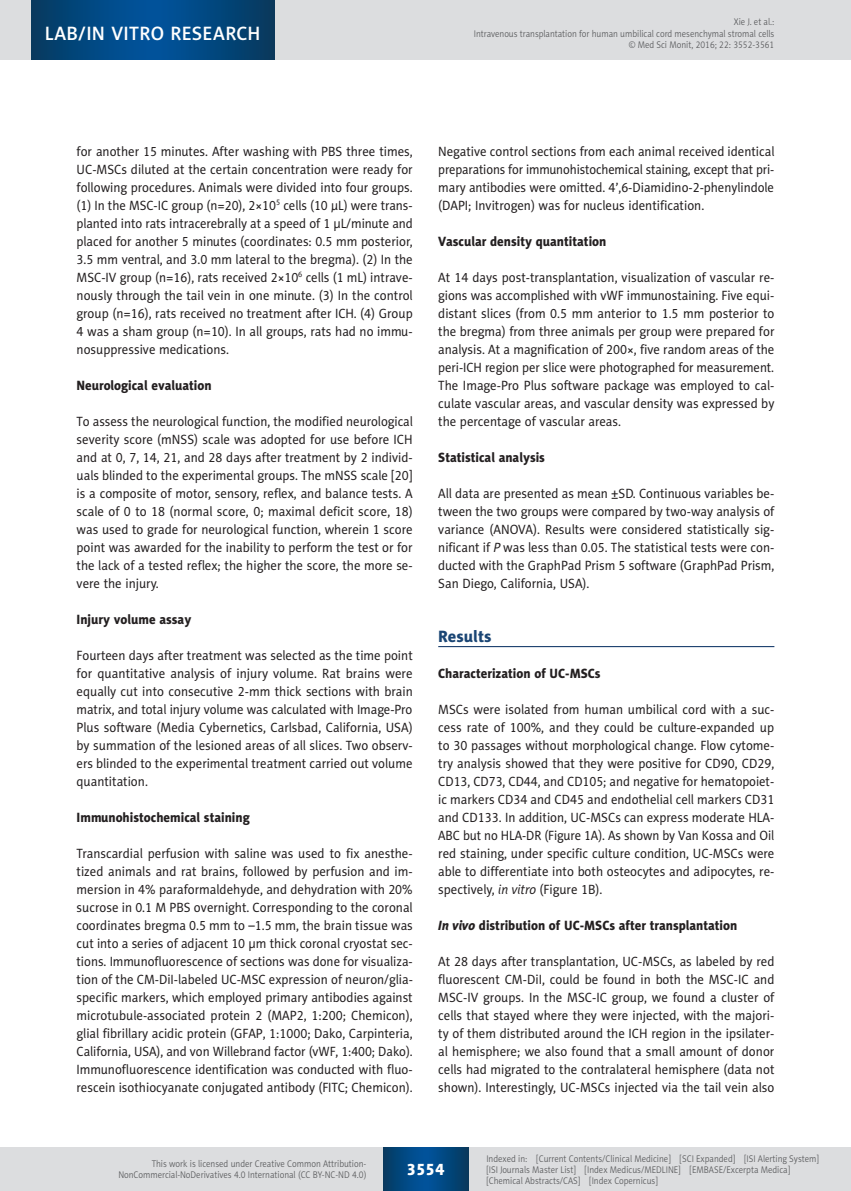
<style>
.page{position:relative;width:851px;height:1191px;background:#fff}
.page>*{position:absolute;margin:0;border:0;box-sizing:border-box;transform-origin:0 0}
.t1{font:19.5px "Naomi Sans EFN Medium";letter-spacing:.015em;color:#fff}
.MSM_Headline_1{font:16.5px "Naomi Sans EFN Heavy";color:#1a4574}
.t2{font:16.5px "Naomi Sans EFN Heavy";color:#fff}
.MSM_Body{font:13.5px/18px "Naomi Sans EFN";color:#231f20;text-align:justify;scale:.95 1}
.MSM_Body-2{font:13.5px/18px "Naomi Sans EFN";color:#231f20;text-align:justify;scale:.94 1}
.MSM_Headline_2{font:13.5px "Naomi Sans EFN Heavy";color:#231f20;scale:.95 1}
.MSM_pagina_sygnatura{font:9.75px/11.2px "Naomi Sans EFN Light";color:#57585a;scale:.9 1}
.MSM_pagina_zywa{font:9.75px/11.2px "Naomi Sans EFN Light";color:#57585a;text-align:right;scale:.9 1}
.s1{font-style:italic}
</style>
<div class="page">
<hr style="left:438px;top:646px;width:336px;height:1px;background:#00295c">
<div style="left:0;top:1148px;width:850px;height:43px;background:#dcdddf"></div>
<svg style="left:383px;top:1147px;width:85px;height:43px;background:#02477e"></svg>
<div style="left:0;top:0;width:850px;height:60px;background:#dcdddf"></div>
<hr style="left:850px;top:0;width:1px;height:60px;background:#dcdddf">
<svg style="left:32px;top:0;width:242px;height:60px;background:#02477f"></svg>
<h1 class="t1" style="left:45px;top:22px;width:217px">LAB/IN VITRO RESEARCH</h1>
<p class="MSM_pagina_zywa" style="left:474px;top:16px;width:335px">Xie J. et al.:<br>Intravenous transplantation for human umbilical cord mesenchymal stromal cells</p>
<p class="MSM_pagina_sygnatura" style="left:628px;top:39px;width:163px">© Med Sci Monit, 2016; 22: 3552-3561</p>
<p class="MSM_Body" style="left:77px;top:142px;width:355px">for another 15 minutes. After washing with PBS three times, UC-MSCs diluted at the certain concentration were ready for following procedures. Animals were divided into four groups. (1) In the MSC-IC group (n=20), 2×10<sup>5</sup> cells (10 µL) were trans&shy;planted into rats intracerebrally at a speed of 1 μL/minute and placed for another 5 minutes (coordinates: 0.5 mm posterior, 3.5 mm ventral, and 3.0 mm lateral to the bregma). (2) In the MSC-IV group (n=16), rats received 2×10<sup>6</sup> cells (1 mL) intrave&shy;nously through the tail vein in one minute. (3) In the control group (n=16), rats received no treatment after ICH. (4) Group 4 was a sham group (n=10). In all groups, rats had no immu&shy;nosuppressive medications.</p>
<p class="MSM_Headline_2" style="left:77px;top:377px;width:144px">Neurological evaluation</p>
<p class="MSM_Body-2" style="left:77px;top:412px;width:359px">To assess the neurological function, the modified neurological severity score (mNSS) scale was adopted for use before ICH and at 0, 7, 14, 21, and 28 days after treatment by 2 individ&shy;uals blinded to the experimental groups. The mNSS scale [20] is a composite of motor, sensory, reflex, and balance tests. A scale of 0 to 18 (normal score, 0; maximal deficit score, 18) was used to grade for neurological function, wherein 1 score point was awarded for the inability to perform the test or for the lack of a tested reflex; the higher the score, the more se&shy;vere the injury.</p>
<p class="MSM_Headline_2" style="left:77px;top:611px;width:122px">Injury volume assay</p>
<p class="MSM_Body" style="left:77px;top:646px;width:355px">Fourteen days after treatment was selected as the time point for quantitative analysis of injury volume. Rat brains were equally cut into consecutive 2-mm thick sections with brain matrix, and total injury volume was calculated with Image-Pro Plus software (Media Cybernetics, Carlsbad, California, USA) by summation of the lesioned areas of all slices. Two observ&shy;ers blinded to the experimental treatment carried out volume quantitation.</p>
<p class="MSM_Headline_2" style="left:77px;top:809px;width:184px">Immunohistochemical staining</p>
<p class="MSM_Body" style="left:77px;top:844px;width:355px">Transcardial perfusion with saline was used to fix anesthe&shy;tized animals and rat brains, followed by perfusion and im&shy;mersion in 4% paraformaldehyde, and dehydration with 20% sucrose in 0.1 M PBS overnight. Corresponding to the coronal coordinates bregma 0.5 mm to –1.5 mm, the brain tissue was cut into a series of adjacent 10 μm thick coronal cryostat sec&shy;tions. Immunofluorescence of sections was done for visualiza&shy;tion of the CM-DiI-labeled UC-MSC expression of neuron/glia&shy;specific markers, which employed primary antibodies against microtubule-associated protein 2 (MAP2, 1:200; Chemicon), glial fibrillary acidic protein (GFAP, 1:1000; Dako, Carpinteria, California, USA), and von Willebrand factor (vWF, 1:400; Dako).<br>Immunofluorescence identification was conducted with fluo&shy;rescein isothiocyanate conjugated antibody (FITC; Chemicon).</p>
<p class="MSM_Body" style="left:438px;top:142px;width:355px">Negative control sections from each animal received identical preparations for immunohistochemical staining, except that pri&shy;mary antibodies were omitted. 4’,6-Diamidino-2-phenylindole (DAPI; Invitrogen) was for nucleus identification.</p>
<p class="MSM_Headline_2" style="left:438px;top:233px;width:178px">Vascular density quantitation</p>
<p class="MSM_Body" style="left:438px;top:268px;width:355px">At 14 days post-transplantation, visualization of vascular re&shy;gions was accomplished with vWF immunostaining. Five equi&shy;distant slices (from 0.5 mm anterior to 1.5 mm posterior to the bregma) from three animals per group were prepared for analysis. At a magnification of 200×, five random areas of the peri-ICH region per slice were photographed for measurement.<br>The Image-Pro Plus software package was employed to cal&shy;culate vascular areas, and vascular density was expressed by the percentage of vascular areas.</p>
<p class="MSM_Headline_2" style="left:438px;top:449px;width:114px">Statistical analysis</p>
<p class="MSM_Body" style="left:438px;top:484px;width:355px">All data are presented as mean ±SD. Continuous variables be&shy;tween the two groups were compared by two-way analysis of variance (ANOVA). Results were considered statistically sig&shy;nificant if <span class="s1">P</span> was less than 0.05. The statistical tests were con&shy;ducted with the GraphPad Prism 5 software (GraphPad Prism, San Diego, California, USA).</p>
<p class="MSM_Headline_1" style="left:438px;top:626px;width:55px">Results</p>
<p class="MSM_Headline_2" style="left:438px;top:665px;width:172px">Characterization of UC-MSCs</p>
<p class="MSM_Body" style="left:438px;top:700px;width:355px">MSCs were isolated from human umbilical cord with a suc&shy;cess rate of 100%, and they could be culture-expanded up to 30 passages without morphological change. Flow cytome&shy;try analysis showed that they were positive for CD90, CD29, CD13, CD73, CD44, and CD105; and negative for hematopoiet&shy;ic markers CD34 and CD45 and endothelial cell markers CD31 and CD133. In addition, UC-MSCs can express moderate HLA-ABC but no HLA-DR (Figure 1A). As shown by Van Kossa and Oil red staining, under specific culture condition, UC-MSCs were able to differentiate into both osteocytes and adipocytes, re&shy;spectively, <span class="s1">in vitro</span> (Figure 1B).</p>
<p class="MSM_Headline_2" style="left:438px;top:917px;width:316px"><span class="s1">In vivo</span> distribution of UC-MSCs after transplantation</p>
<p class="MSM_Body" style="left:438px;top:952px;width:355px">At 28 days after transplantation, UC-MSCs, as labeled by red fluorescent CM-DiI, could be found in both the MSC-IC and MSC-IV groups. In the MSC-IC group, we found a cluster of cells that stayed where they were injected, with the majori&shy;ty of them distributed around the ICH region in the ipsilater&shy;al hemisphere; we also found that a small amount of donor cells had migrated to the contralateral hemisphere (data not shown). Interestingly, UC-MSCs injected via the tail vein also</p>
<p class="MSM_pagina_sygnatura" style="left:118px;top:1158px;width:277px;text-align:right">This work is licensed under Creative Common Attribution-<br>NonCommercial-NoDerivatives 4.0 International (CC BY-NC-ND 4.0)</p>
<p class="t2" style="left:406px;top:1159px;width:40px">3554</p>
<p class="MSM_pagina_sygnatura" style="left:486px;top:1152px;width:371px">Indexed in: [Current Contents/Clinical Medicine] [SCI Expanded] [ISI Alerting System] [ISI Journals Master List] [Index Medicus/MEDLINE] [EMBASE/Excerpta Medica] [Chemical Abstracts/CAS] [Index Copernicus]</p>
</div>
